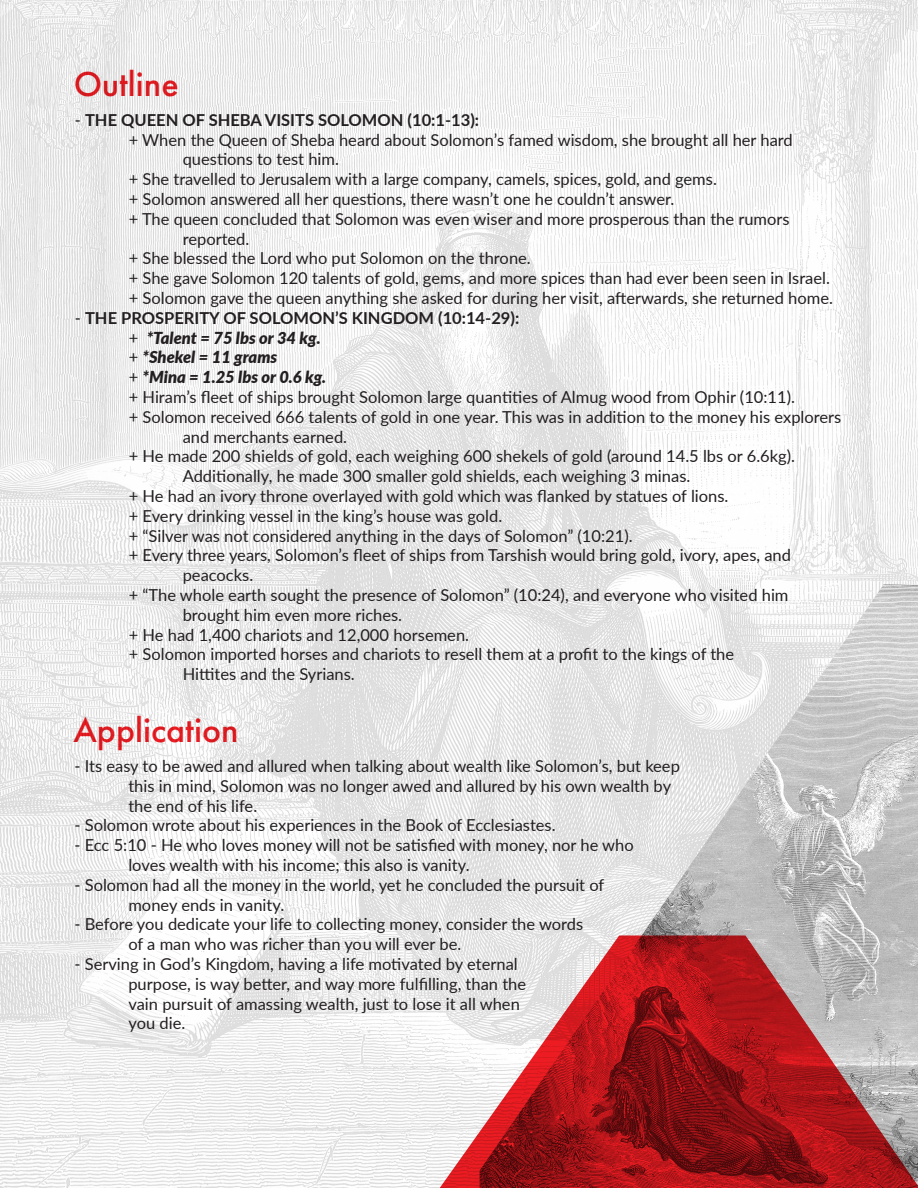
<style>
.page{position:relative;width:918px;height:1188px;background:#fff}
.page>*{position:absolute;margin:0;border:0;box-sizing:border-box;transform-origin:0 0}
.t1{font:500 36px "Futura PT";color:#ee1d23}
.t2{font:16.5px/19.8px "Lato";color:#231f20}
.t3{font:700 16.5px "Lato";color:#231f20}
.t4{font:italic 900 16.5px "Lato";color:#231f20}
.s1{font-weight:400}
.s2{font-weight:400;font-style:normal}
</style>
<div class="page">
<img style="left:0;top:0;width:918px;height:1188px">
<img style="left:480px;top:584px;width:438px;height:351px">
<svg style="left:363px;top:935px;width:555px;height:253px"></svg>
<h1 class="t1" style="left:73px;top:62px;width:107px">Outline</h1>
<p class="t3" style="left:75px;top:108px;width:406px"><span class="s1">-</span> THE QUEEN OF SHEBA VISITS SOLOMON (10:1-13):</p>
<p class="t2" style="left:129px;top:129px;width:666px">+ When the Queen of Sheba heard about Solomon’s famed wisdom, she brought all her hard</p>
<p class="t2" style="left:183px;top:149px;width:158px">questions to test him.</p>
<p class="t2" style="left:129px;top:169px;width:590px">+ She travelled to Jerusalem with a large company, camels, spices, gold, and gems.</p>
<p class="t2" style="left:129px;top:188px;width:547px">+ Solomon answered all her questions, there wasn’t one he couldn’t answer.</p>
<p class="t2" style="left:129px;top:208px;width:662px">+ The queen concluded that Solomon was even wiser and more prosperous than the rumors</p>
<p class="t2" style="left:183px;top:228px;width:68px">reported.</p>
<p class="t2" style="left:129px;top:248px;width:404px">+ She blessed the Lord who put Solomon on the throne.</p>
<p class="t2" style="left:129px;top:268px;width:703px">+ She gave Solomon 120 talents of gold, gems, and more spices than had ever been seen in Israel.</p>
<p class="t2" style="left:129px;top:287px;width:706px">+ Solomon gave the queen anything she asked for during her visit, afterwards, she returned home.</p>
<p class="t3" style="left:75px;top:306px;width:446px"><span class="s1">-</span> THE PROSPERITY OF SOLOMON’S KINGDOM (10:14-29):</p>
<p class="t4" style="left:129px;top:325px;width:194px"><span class="s2">+</span> *Talent = 75 lbs or 34 kg.</p>
<p class="t4" style="left:129px;top:345px;width:150px"><span class="s2">+</span> *Shekel = 11 grams</p>
<p class="t4" style="left:129px;top:365px;width:199px"><span class="s2">+</span> *Mina = 1.25 lbs or 0.6 kg.</p>
<p class="t2" style="left:129px;top:386px;width:668px">+ Hiram’s fleet of ships brought Solomon large quantities of Almug wood from Ophir (10:11).</p>
<p class="t2" style="left:129px;top:406px;width:714px">+ Solomon received 666 talents of gold in one year. This was in addition to the money his explorers</p>
<p class="t2" style="left:183px;top:426px;width:166px">and merchants earned.</p>
<p class="t2" style="left:129px;top:446px;width:668px">+ He made 200 shields of gold, each weighing 600 shekels of gold (around 14.5 lbs or 6.6kg).</p>
<p class="t2" style="left:183px;top:466px;width:509px">Additionally, he made 300 smaller gold shields, each weighing 3 minas.</p>
<p class="t2" style="left:129px;top:485px;width:601px">+ He had an ivory throne overlayed with gold which was flanked by statues of lions.</p>
<p class="t2" style="left:129px;top:505px;width:375px">+ Every drinking vessel in the king’s house was gold.</p>
<p class="t2" style="left:129px;top:525px;width:505px">+ “Silver was not considered anything in the days of Solomon” (10:21).</p>
<p class="t2" style="left:129px;top:545px;width:664px">+ Every three years, Solomon’s fleet of ships from Tarshish would bring gold, ivory, apes, and</p>
<p class="t2" style="left:183px;top:565px;width:72px">peacocks.</p>
<p class="t2" style="left:129px;top:584px;width:661px">+ “The whole earth sought the presence of Solomon” (10:24), and everyone who visited him</p>
<p class="t2" style="left:183px;top:604px;width:221px">brought him even more riches.</p>
<p class="t2" style="left:129px;top:624px;width:342px">+ He had 1,400 chariots and 12,000 horsemen.</p>
<p class="t2" style="left:129px;top:644px;width:607px">+ Solomon imported horses and chariots to resell them at a profit to the kings of the</p>
<p class="t2" style="left:183px;top:664px;width:174px">Hittites and the Syrians.</p>
<h1 class="t1" style="left:73px;top:708px;width:167px">Application</h1>
<p class="t2" style="left:128px;top:755px;width:553px;text-indent:-54px">- Its easy to be awed and allured when talking about wealth like Solomon’s, but keep this in mind, Solomon was no longer awed and allured by his own wealth by the end of his life.</p>
<p class="t2" style="left:74px;top:815px;width:483px">- Solomon wrote about his experiences in the Book of Ecclesiastes.</p>
<p class="t2" style="left:128px;top:835px;width:507px;text-indent:-54px">- Ecc 5:10 - He who loves money will not be satisfied with money, nor he who loves wealth with his income; this also is vanity.</p>
<p class="t2" style="left:128px;top:874px;width:477px;text-indent:-54px">- Solomon had all the money in the world, yet he concluded the pursuit of money ends in vanity.</p>
<p class="t2" style="left:128px;top:914px;width:456px;text-indent:-54px">- Before you dedicate your life to collecting money, consider the words of a man who was richer than you will ever be.</p>
<p class="t2" style="left:128px;top:953px;width:399px;text-indent:-54px">- Serving in God’s Kingdom, having a life motivated by eternal purpose, is way better, and way more fulfilling, than the vain pursuit of amassing wealth, just to lose it all when you die.</p>
</div>
